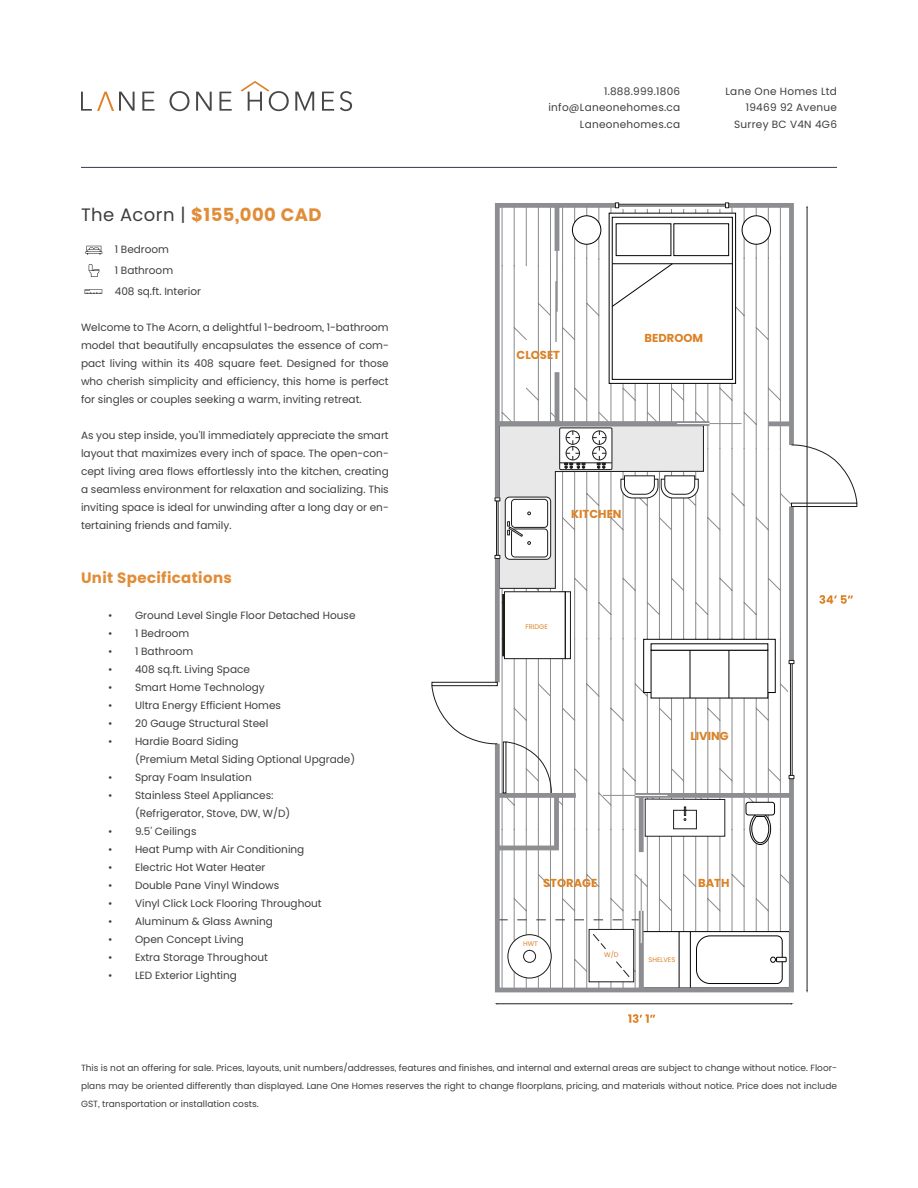
<style>
.page{position:relative;width:918px;height:1188px;background:#fff}
.page>*{position:absolute;margin:0;border:0;box-sizing:border-box;transform-origin:0 0}
.Body{font:700 18px "Poppins";letter-spacing:.025em;color:#e18c37}
.Body-2{font:700 15px "Poppins";letter-spacing:.025em;color:#e18c37}
.t1{font:700 11.55px "Poppins";color:#db8226}
.Body-3{font:10.5px/18px "Poppins";color:#3e3e3f;text-align:justify}
.Body-4{font:10.5px "Poppins";letter-spacing:.025em;color:#3e3e3f}
.Body-5{font:9px/18px "Poppins";color:#3e3e3f;text-align:justify}
.t2{font:6.75px "Poppins";color:#db8226}
.s1{font-weight:400;color:#3e3e3f}
</style>
<div class="page">
<svg style="left:295px;top:92px;width:19px;height:19px"></svg>
<svg style="left:196px;top:92px;width:16px;height:19px"></svg>
<svg style="left:170px;top:91px;width:20px;height:20px"></svg>
<svg style="left:142px;top:92px;width:13px;height:19px"></svg>
<svg style="left:219px;top:92px;width:13px;height:19px"></svg>
<svg style="left:322px;top:91px;width:30px;height:21px"></svg>
<svg style="left:81px;top:92px;width:54px;height:19px"></svg>
<svg style="left:241px;top:81px;width:48px;height:30px"></svg>
<hr style="left:81px;top:167px;width:756px;height:1px;background:#3f344e">
<svg style="left:89px;top:264px;width:10px;height:13px"></svg>
<svg style="left:85px;top:246px;width:17px;height:9px"></svg>
<svg style="left:85px;top:289px;width:17px;height:5px"></svg>
<svg style="left:819px;top:595px;width:34px;height:9px"></svg>
<svg style="left:628px;top:1014px;width:27px;height:9px"></svg>
<svg style="left:491px;top:203px;width:304px;height:790px"></svg>
<svg style="left:788px;top:661px;width:7px;height:118px"></svg>
<hr style="left:790px;top:664px;width:1px;height:111px;background:#231f20">
<hr style="left:792px;top:664px;width:1px;height:111px;background:#231f20">
<svg style="left:789px;top:660px;width:5px;height:4px"></svg>
<svg style="left:789px;top:775px;width:5px;height:4px"></svg>
<div style="left:494px;top:498px;width:6px;height:60px;background:#fff"></div>
<svg style="left:495px;top:425px;width:209px;height:164px"></svg>
<svg style="left:615px;top:202px;width:114px;height:6px"></svg>
<svg style="left:615px;top:203px;width:4px;height:5px"></svg>
<hr style="left:619px;top:204px;width:106px;height:1px;background:#231f20">
<hr style="left:619px;top:206px;width:106px;height:1px;background:#231f20">
<svg style="left:725px;top:203px;width:4px;height:5px"></svg>
<div style="left:503px;top:742px;width:3px;height:51px;border:1px solid #1c1c1a"></div>
<svg style="left:505px;top:741px;width:47px;height:52px"></svg>
<hr style="left:603px;top:795px;width:32px;height:1px;background:#8c8e91">
<hr style="left:635px;top:795px;width:33px;height:1px;background:#fff">
<hr style="left:641px;top:879px;width:1px;height:32px;background:#8c8e91">
<hr style="left:641px;top:911px;width:1px;height:32px;background:#fff">
<hr style="left:709px;top:423px;width:33px;height:1px;background:#8c8e91">
<hr style="left:677px;top:423px;width:32px;height:1px;background:#fff">
<hr style="left:556px;top:251px;width:2px;height:61px;background:#8c8e91">
<hr style="left:555px;top:281px;width:2px;height:61px;background:#8c8e91">
<div style="left:432px;top:682px;width:66px;height:4px;border:1px solid #1c1c1a"></div>
<svg style="left:431px;top:685px;width:67px;height:59px"></svg>
<div style="left:791px;top:503px;width:66px;height:4px;border:1px solid #1c1c1a"></div>
<svg style="left:791px;top:444px;width:66px;height:60px"></svg>
<hr style="left:497px;top:1004px;width:295px;height:1px;background:#241f21">
<hr style="left:807px;top:207px;width:1px;height:784px;background:#241f21">
<p class="Body" style="left:81px;top:204px;width:242px"><span class="s1">The Acorn |</span> $155,000 CAD</p>
<p class="Body-3" style="left:115px;top:241px;width:56px">1 Bedroom</p>
<p class="Body-3" style="left:115px;top:262px;width:60px">1 Bathroom</p>
<p class="Body-3" style="left:115px;top:283px;width:88px">408 sq.ft. Interior</p>
<p class="Body-3" style="left:81px;top:319px;width:309px">Welcome to The Acorn, a delightful 1-bedroom, 1-bathroom model that beautifully encapsulates the essence of com&shy;pact living within its 408 square feet. Designed for those who cherish simplicity and efficiency, this home is perfect for singles or couples seeking a warm, inviting retreat.</p>
<p class="Body-3" style="left:81px;top:427px;width:309px">As you step inside, you’ll immediately appreciate the smart layout that maximizes every inch of space. The open-con&shy;cept living area flows effortlessly into the kitchen, creating a seamless environment for relaxation and socializing. This inviting space is ideal for unwinding after a long day or en&shy;tertaining friends and family.</p>
<p class="Body-2" style="left:81px;top:569px;width:152px">Unit Specifications</p>
<p class="Body-3" style="left:108px;top:607px;width:249px">• Ground Level Single Floor Detached House</p>
<p class="Body-3" style="left:108px;top:625px;width:83px">• 1 Bedroom</p>
<p class="Body-3" style="left:108px;top:643px;width:87px">• 1 Bathroom</p>
<p class="Body-3" style="left:108px;top:661px;width:144px">• 408 sq.ft. Living Space</p>
<p class="Body-3" style="left:108px;top:679px;width:158px">• Smart Home Technology</p>
<p class="Body-3" style="left:108px;top:697px;width:175px">• Ultra Energy Efficient Homes</p>
<p class="Body-3" style="left:108px;top:715px;width:162px">• 20 Gauge Structural Steel</p>
<p class="Body-3" style="left:135px;top:733px;width:222px;text-indent:-27px">• Hardie Board Siding<br>(Premium Metal Siding Optional Upgrade)</p>
<p class="Body-3" style="left:108px;top:769px;width:145px">• Spray Foam Insulation</p>
<p class="Body-3" style="left:135px;top:787px;width:157px;text-indent:-27px">• Stainless Steel Appliances: (Refrigerator, Stove, DW, W/D)</p>
<p class="Body-3" style="left:108px;top:823px;width:90px">• 9.5’ Ceilings</p>
<p class="Body-3" style="left:108px;top:841px;width:198px">• Heat Pump with Air Conditioning</p>
<p class="Body-3" style="left:108px;top:859px;width:159px">• Electric Hot Water Heater</p>
<p class="Body-3" style="left:108px;top:877px;width:173px">• Double Pane Vinyl Windows</p>
<p class="Body-3" style="left:108px;top:895px;width:215px">• Vinyl Click Lock Flooring Throughout</p>
<p class="Body-3" style="left:108px;top:913px;width:166px">• Aluminum &amp; Glass Awning</p>
<p class="Body-3" style="left:108px;top:931px;width:137px">• Open Concept Living</p>
<p class="Body-3" style="left:108px;top:949px;width:162px">• Extra Storage Throughout</p>
<p class="Body-3" style="left:108px;top:967px;width:130px">• LED Exterior Lighting</p>
<p class="Body-4" style="left:604px;top:85px;width:78px">1.888.999.1806</p>
<p class="Body-4" style="left:548px;top:102px;width:133px">info@Laneonehomes.ca</p>
<p class="Body-4" style="left:580px;top:118px;width:102px">Laneonehomes.ca</p>
<p class="Body-4" style="left:726px;top:85px;width:113px">Lane One Homes Ltd</p>
<p class="Body-4" style="left:746px;top:102px;width:93px">19469 92 Avenue</p>
<p class="Body-4" style="left:734px;top:118px;width:104px">Surrey BC V4N 4G6</p>
<p class="t1" style="left:517px;top:348px;width:45px">CLOSET</p>
<p class="t1" style="left:645px;top:331px;width:60px">BEDROOM</p>
<p class="t1" style="left:571px;top:507px;width:52px">KITCHEN</p>
<p class="t2" style="left:525px;top:623px;width:24px">FRIDGE</p>
<p class="t1" style="left:690px;top:729px;width:40px">LIVING</p>
<p class="t1" style="left:543px;top:876px;width:56px">STORAGE</p>
<p class="t2" style="left:523px;top:940px;width:16px">HWT</p>
<p class="t2" style="left:604px;top:951px;width:16px">W/D</p>
<p class="t1" style="left:698px;top:876px;width:33px">BATH</p>
<p class="t2" style="left:648px;top:955px;width:28px">SHELVES</p>
<p class="Body-5" style="left:81px;top:1059px;width:757px">This is not an offering for sale. Prices, layouts, unit numbers/addresses, features and finishes, and internal and external areas are subject to change without notice. Floor&shy;plans may be oriented differently than displayed. Lane One Homes reserves the right to change floorplans, pricing, and materials without notice. Price does not include GST, transportation or installation costs.</p>
</div>
